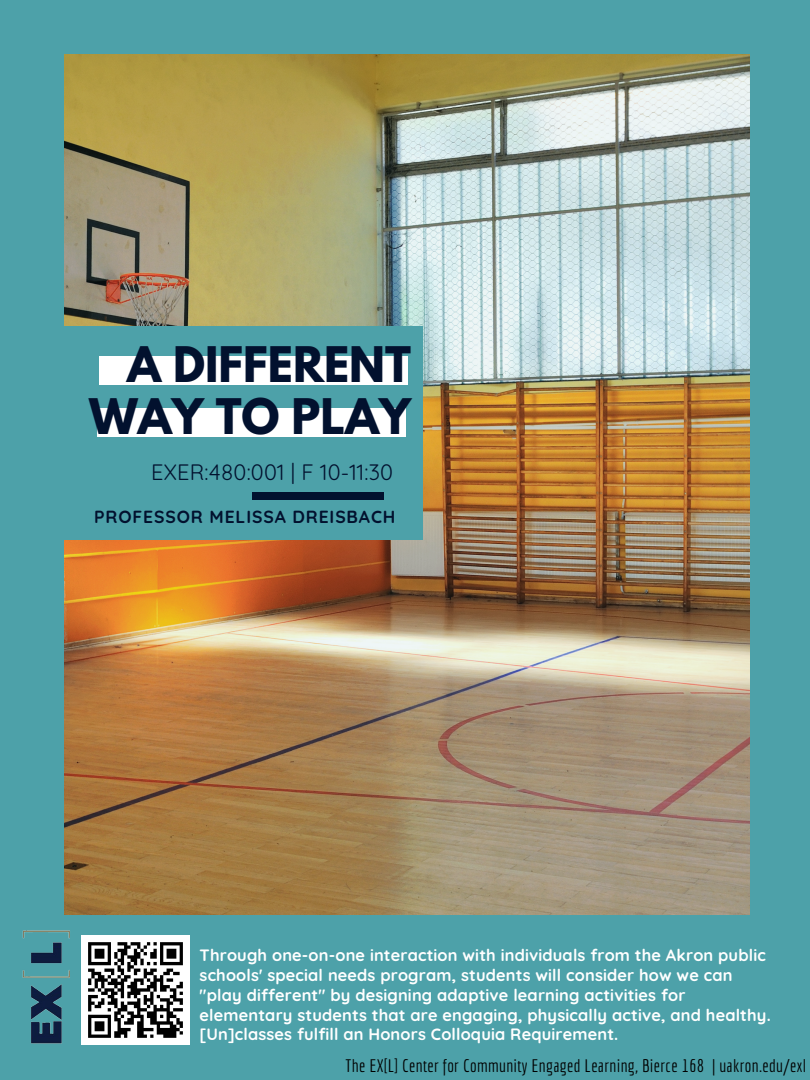
<style>
.page{position:relative;width:810px;height:1080px;background:#4da1a9}
.page>*{position:absolute;margin:0;border:0;box-sizing:border-box;transform-origin:0 0}
.t1{font:700 43.44px/52px "League Spartan";color:#02112e;text-align:right}
.t2{font:21.69px "Quicksand";letter-spacing:.01em;color:#02112e}
.t3{font:17.69px "Economica";letter-spacing:.02em;color:#000}
.t4{font:700 17.5px "Quicksand";letter-spacing:.05em;color:#02112e}
.t5{font:700 16.38px/19.8px "Quicksand";letter-spacing:.01em;color:#fff}
</style>
<div class="page">
<img style="left:65px;top:54px;width:684px;height:860px">
<img style="left:81px;top:935px;width:109px;height:109px">
<div style="left:0;top:326px;width:423px;height:214px;background:#4da1a9"></div>
<div style="left:100px;top:356px;width:308px;height:29px;background:#fff"></div>
<div style="left:98px;top:408px;width:308px;height:28px;background:#fff"></div>
<div style="left:253px;top:493px;width:131px;height:7px;background:#02112e"></div>
<img style="left:22px;top:914px;width:49px;height:130px">
<h1 class="t1" style="left:89px;top:344px;width:323px">A DIFFERENT<br>WAY TO PLAY</h1>
<h2 class="t2" style="left:151px;top:458px;width:243px">EXER:480:001 | F 10-11:30</h2>
<p class="t4" style="left:94px;top:506px;width:303px">PROFESSOR MELISSA DREISBACH</p>
<p class="t5" style="left:200px;top:945px;width:573px">Through one-on-one interaction with individuals from the Akron public schools' special needs program, students will consider how we can "play different" by designing adaptive learning activities for elementary students that are engaging, physically active, and healthy. [Un]classes fulfill an Honors Colloquia Requirement.</p>
<p class="t3" style="left:346px;top:1055px;width:462px">The EX[L] Center for Community Engaged Learning, Bierce 168 | uakron.edu/exl</p>
</div>
